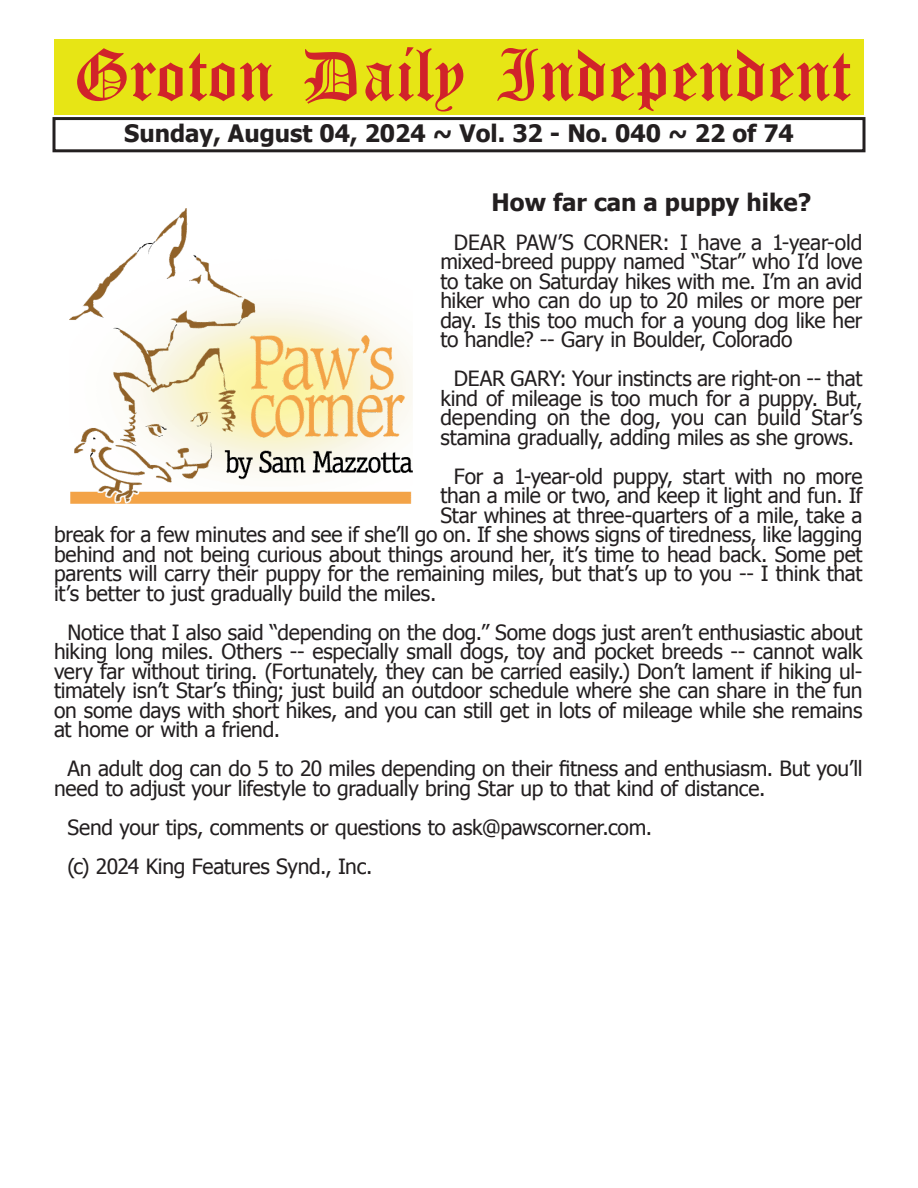
<style>
.page{position:relative;width:918px;height:1188px;background:#fff}
.page>*{position:absolute;margin:0;border:0;box-sizing:border-box;transform-origin:0 0}
.t1{font:54px "Old English Five";color:#d1232a}
.t2{font:700 24px "Tahoma";color:#231f20}
.t3{font:21px/19.5px "Tahoma";letter-spacing:-.015em;color:#231f20;text-align:justify}
</style>
<div class="page">
<div style="left:52px;top:117px;width:814px;height:35px;border:3px solid #231f20"></div>
<div style="left:54px;top:40px;width:810px;height:75px;background:#e7e515"></div>
<img style="left:69px;top:208px;width:344px;height:296px">
<h1 class="t1" style="left:73px;top:50px;width:779px">Groton Daily Independent</h1>
<p class="t2" style="left:124px;top:116px;width:671px">Sunday, August 04, 2024 ~ Vol. 32 - No. 040 ~ 22 of 74</p>
<p class="t2" style="left:492px;top:185px;width:321px">How far can a puppy hike?</p>
<p class="t3" style="left:440px;top:231px;width:424px;text-indent:14px">DEAR PAW’S CORNER: I have a 1-year-old mixed-breed puppy named “Star” who I’d love to take on Saturday hikes with me. I’m an avid hiker who can do up to 20 miles or more per day. Is this too much for a young dog like her to handle? -- Gary in Boulder, Colorado</p>
<p class="t3" style="left:440px;top:368px;width:424px;text-indent:14px">DEAR GARY: Your instincts are right-on -- that kind of mileage is too much for a puppy. But, depending on the dog, you can build Star’s stamina gradually, adding miles as she grows.</p>
<p class="t3" style="left:454px;top:465px;width:410px">For a 1-year-old puppy, start with no more</p>
<p class="t3" style="left:440px;top:485px;width:424px">than a mile or two, and keep it light and fun. If</p>
<p class="t3" style="left:440px;top:504px;width:424px">Star whines at three-quarters of a mile, take a</p>
<p class="t3" style="left:54px;top:524px;width:810px">break for a few minutes and see if she’ll go on. If she shows signs of tiredness, like lagging</p>
<p class="t3" style="left:54px;top:543px;width:810px">behind and not being curious about things around her, it’s time to head back. Some pet</p>
<p class="t3" style="left:54px;top:563px;width:810px">parents will carry their puppy for the remaining miles, but that’s up to you -- I think that</p>
<p class="t3" style="left:54px;top:582px;width:384px">it’s better to just gradually build the miles.</p>
<p class="t3" style="left:54px;top:621px;width:810px;text-indent:14px">Notice that I also said “depending on the dog.” Some dogs just aren’t enthusiastic about hiking long miles. Others -- especially small dogs, toy and pocket breeds -- cannot walk very far without tiring. (Fortunately, they can be carried easily.) Don’t lament if hiking ul&shy;timately isn’t Star’s thing; just build an outdoor schedule where she can share in the fun on some days with short hikes, and you can still get in lots of mileage while she remains at home or with a friend.</p>
<p class="t3" style="left:54px;top:758px;width:810px;text-indent:14px">An adult dog can do 5 to 20 miles depending on their fitness and enthusiasm. But you’ll need to adjust your lifestyle to gradually bring Star up to that kind of distance.</p>
<p class="t3" style="left:68px;top:807px;width:586px;line-height:39px">Send your tips, comments or questions to ask@pawscorner.com. (c) 2024 King Features Synd., Inc.</p>
</div>
